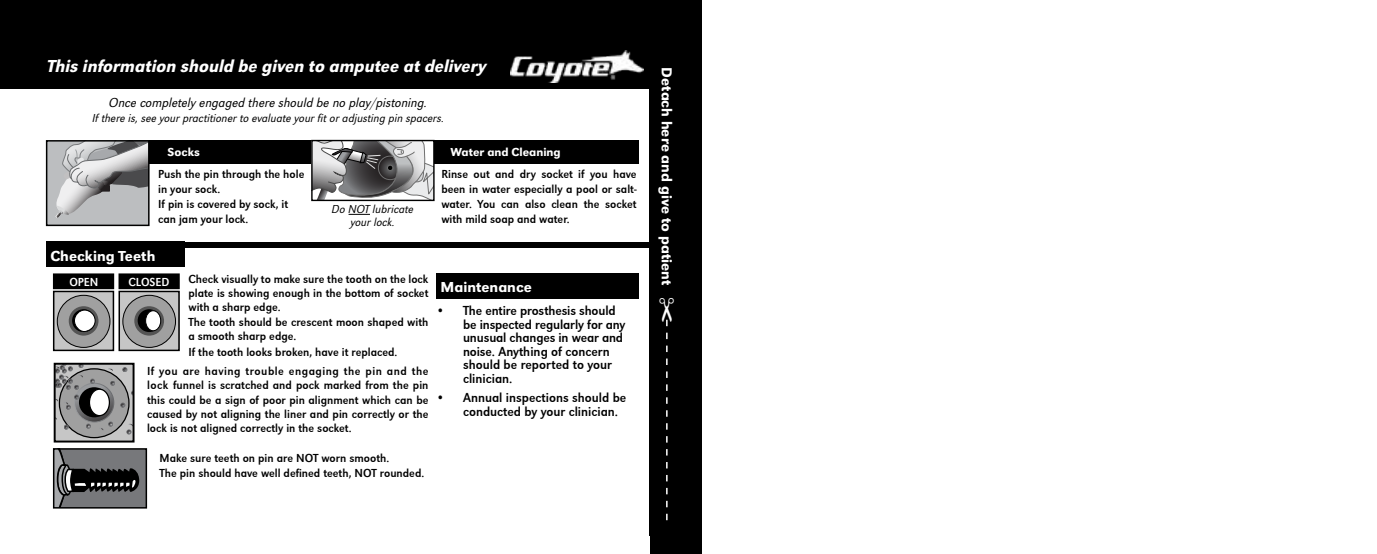
<style>
.page{position:relative;width:1377px;height:554px;background:#fff}
.page>*{position:absolute;margin:0;border:0;box-sizing:border-box;transform-origin:0 0}
.t1{font:italic 500 18px "URW Grotesk Nar";color:#fff}
.t2{font:500 15px "URW Grotesk";color:#fff}
.t3{font:13.5px/13.5px "URW Grotesk Nar";color:#000}
.t4{font:italic 300 13.5px "URW Grotesk Nar";color:#000}
.t5{font:12px/14.2px "URW Grotesk Nar";color:#000}
.t6{font:italic 300 12px/12.8px "URW Grotesk Nar";color:#000;text-align:center}
.t7{font:500 12px "URW Grotesk";color:#fff}
.t8{font:12px "URW Grotesk Nar";color:#fff}
</style>
<div class="page">
<div style="left:0;top:0;width:688px;height:88px;background:#000"></div>
<div style="left:179px;top:242px;width:477px;height:5px;background:#000"></div>
<div style="left:150px;top:140px;width:161px;height:24px;background:#000"></div>
<div style="left:435px;top:140px;width:204px;height:24px;background:#000"></div>
<svg style="left:349px;top:214px;width:21px;height:1px"></svg>
<svg style="left:313px;top:142px;width:120px;height:57px"></svg>
<div style="left:311px;top:140px;width:124px;height:61px;border:1px solid #000"></div>
<div style="left:47px;top:141px;width:102px;height:84px;background:#bcbec0"></div>
<svg style="left:56px;top:143px;width:91px;height:75px"></svg>
<div style="left:46px;top:140px;width:104px;height:86px;border:2px solid #000"></div>
<div style="left:46px;top:242px;width:138px;height:25px;background:#000"></div>
<svg style="left:56px;top:293px;width:55px;height:55px"></svg>
<div style="left:57px;top:295px;width:53px;height:52px;background:#a0a0a0;border-radius:50%"></div>
<div style="left:57px;top:295px;width:53px;height:53px;border:1px solid #000;border-radius:50%"></div>
<div style="left:69px;top:306px;width:29px;height:29px;background:#545454;border-radius:50%"></div>
<svg style="left:72px;top:309px;width:23px;height:23px"></svg>
<div style="left:74px;top:310px;width:21px;height:21px;background:#fff;border-radius:50%"></div>
<div style="left:74px;top:309px;width:22px;height:23px;border:1px solid #000;border-radius:50%"></div>
<div style="left:53px;top:290px;width:61px;height:61px;border:2px solid #000"></div>
<svg style="left:122px;top:293px;width:55px;height:55px"></svg>
<div style="left:123px;top:295px;width:53px;height:52px;background:#a0a0a0;border-radius:50%"></div>
<div style="left:122px;top:295px;width:54px;height:53px;border:1px solid #000;border-radius:50%"></div>
<svg style="left:134px;top:306px;width:30px;height:29px"></svg>
<div style="left:138px;top:309px;width:23px;height:23px;background:#000;border-radius:50%"></div>
<div style="left:146px;top:310px;width:15px;height:20px;background:#fff;border-radius:50%"></div>
<div style="left:145px;top:310px;width:16px;height:21px;border:1px solid #000;border-radius:50%"></div>
<div style="left:119px;top:290px;width:61px;height:61px;border:2px solid #000"></div>
<div style="left:54px;top:274px;width:59px;height:14px;background:#000"></div>
<div style="left:53px;top:273px;width:61px;height:16px;border:2px solid #000"></div>
<div style="left:119px;top:274px;width:60px;height:14px;background:#000"></div>
<div style="left:119px;top:273px;width:61px;height:16px;border:2px solid #000"></div>
<svg style="left:57px;top:365px;width:75px;height:74px"></svg>
<div style="left:54px;top:362px;width:81px;height:80px;border:2px solid #000"></div>
<svg style="left:56px;top:451px;width:88px;height:54px"></svg>
<div style="left:53px;top:448px;width:94px;height:60px;border:2px solid #000"></div>
<div style="left:436px;top:273px;width:203px;height:25px;background:#000"></div>
<div style="left:650px;top:54px;width:37px;height:500px;background:#000"></div>
<img style="left:510px;top:51px;width:133px;height:31px">
<div style="left:681px;top:0;width:21px;height:554px;background:#000"></div>
<svg style="left:666px;top:319px;width:2px;height:201px"></svg>
<h1 class="t1" style="left:47px;top:56px;width:441px">This information should be given to amputee at delivery</h1>
<p class="t4" style="left:109px;top:94px;width:320px">Once completely engaged there should be no play/pistoning.</p>
<p class="t6" style="left:92px;top:111px;width:353px">If there is, see your practitioner to evaluate your fit or adjusting pin spacers.</p>
<p class="t7" style="left:168px;top:145px;width:34px">Socks</p>
<p class="t7" style="left:450px;top:145px;width:112px">Water and Cleaning</p>
<p class="t5" style="left:441px;top:167px;width:197px;line-height:15px;text-align:justify">Rinse out and dry socket if you have been in water especially a pool or salt&shy;water. You can also clean the socket with mild soap and water.</p>
<p class="t5" style="left:158px;top:166px;width:148px;line-height:15px">Push the pin through the hole in your sock.<br>If pin is covered by sock, it can jam your lock.</p>
<p class="t6" style="left:332px;top:203px;width:83px">Do NOT lubricate your lock.</p>
<p class="t2" style="left:50px;top:247px;width:107px">Checking Teeth</p>
<p class="t8" style="left:69px;top:275px;width:31px">OPEN</p>
<p class="t8" style="left:129px;top:275px;width:42px">CLOSED</p>
<p class="t5" style="left:188px;top:272px;width:242px">Check visually to make sure the tooth on the lock plate is showing enough in the bottom of socket with a sharp edge.<br>The tooth should be crescent moon shaped with a smooth sharp edge.</p>
<p class="t5" style="left:188px;top:344px;width:210px">If the tooth looks broken, have it replaced.</p>
<p class="t5" style="left:147px;top:364px;width:283px;text-align:justify">If you are having trouble engaging the pin and the lock funnel is scratched and pock marked from the pin this could be a sign of poor pin alignment which can be caused by not aligning the liner and pin correctly or the lock is not aligned correctly in the socket.</p>
<p class="t5" style="left:160px;top:450px;width:266px;line-height:15px">Make sure teeth on pin are NOT worn smooth.<br>The pin should have well defined teeth, NOT rounded.</p>
<p class="t2" style="left:441px;top:278px;width:93px">Maintenance</p>
<p class="t3" style="left:463px;top:304px;width:164px;text-indent:-27px">• The entire prosthesis should be inspected regularly for any unusual changes in wear and noise. Anything of concern should be reported to your clinician.</p>
<p class="t3" style="left:463px;top:391px;width:165px;text-indent:-27px">• Annual inspections should be conducted by your clinician.</p>
<p class="t2" style="left:676px;top:67px;width:220px;rotate:90deg">Detach here and give to patient</p>
</div>
